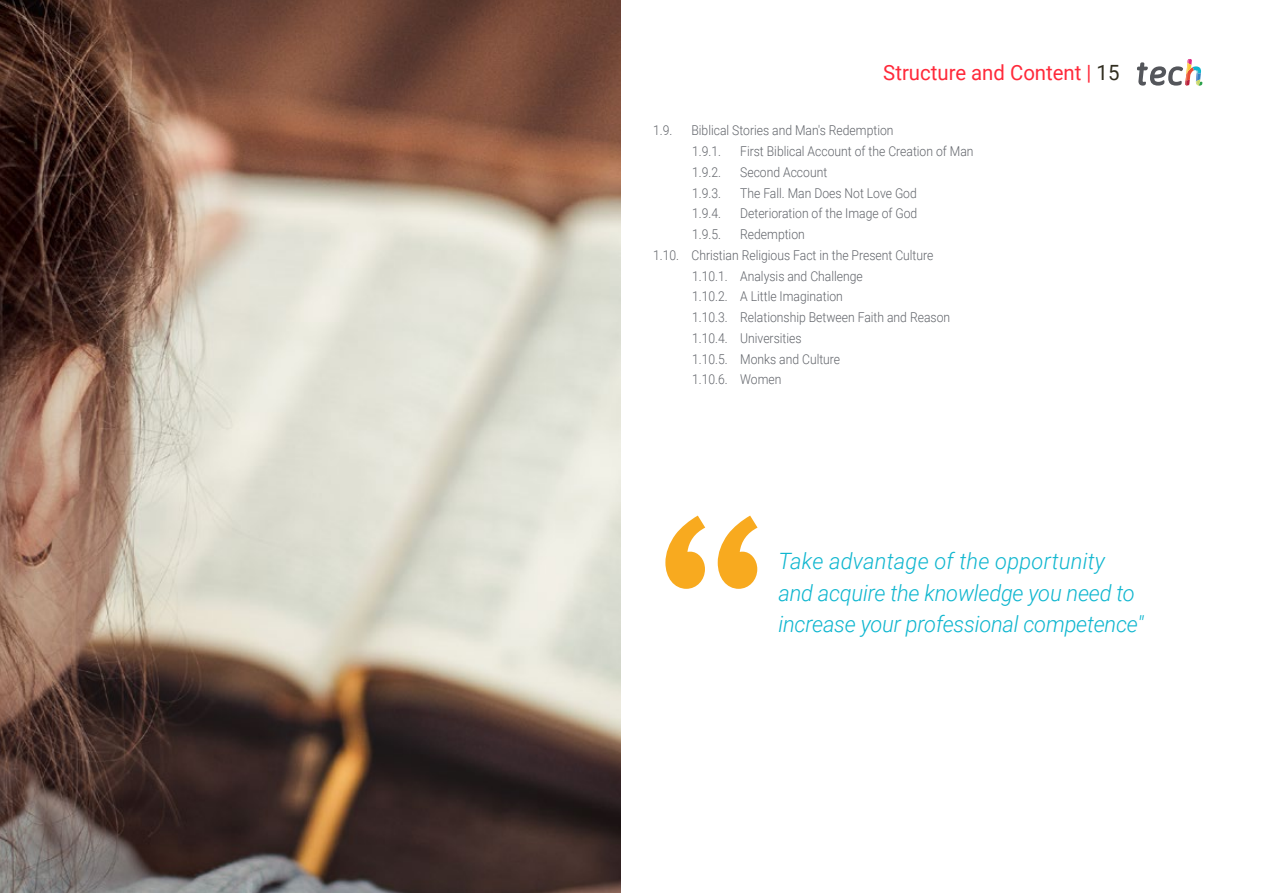
<style>
.page{position:relative;width:1263px;height:893px;background:#fff}
.page>*{position:absolute;margin:0;border:0;box-sizing:border-box;transform-origin:0 0}
.t1{font:italic 300 22.5px/31.5px "Roboto";letter-spacing:-.01em;color:#0fb6cf}
.t2{font:21px "Roboto";color:#ff293a}
.t3{font:300 13.5px/20.7px "Roboto";color:#61646a;scale:.9 1}
.s1{color:#312e20}
</style>
<div class="page">
<img style="left:0;top:0;width:621px;height:893px">
<svg style="left:1137px;top:59px;width:65px;height:27px"></svg>
<svg style="left:665px;top:516px;width:92px;height:73px"></svg>
<h2 class="t2" style="left:883px;top:57px;width:238px">Structure and Content | <span class="s1">15</span></h2>
<p class="t3" style="left:653px;top:120px;width:23px">1.9.</p>
<p class="t3" style="left:691px;top:120px;width:226px">Biblical Stories and Man's Redemption<br>1.9.1.</p>
<p class="t3" style="left:740px;top:141px;width:261px">First Biblical Account of the Creation of Man</p>
<p class="t3" style="left:692px;top:161px;width:34px">1.9.2.</p>
<p class="t3" style="left:740px;top:161px;width:98px">Second Account</p>
<p class="t3" style="left:692px;top:182px;width:34px">1.9.3.</p>
<p class="t3" style="left:740px;top:182px;width:198px">The Fall. Man Does Not Love God</p>
<p class="t3" style="left:692px;top:203px;width:34px">1.9.4.</p>
<p class="t3" style="left:740px;top:203px;width:198px">Deterioration of the Image of God</p>
<p class="t3" style="left:692px;top:224px;width:34px">1.9.5.</p>
<p class="t3" style="left:740px;top:224px;width:73px">Redemption</p>
<p class="t3" style="left:653px;top:244px;width:313px">1.10. Christian Religious Fact in the Present Culture</p>
<p class="t3" style="left:692px;top:265px;width:191px">1.10.1. Analysis and Challenge</p>
<p class="t3" style="left:692px;top:286px;width:169px">1.10.2. A Little Imagination</p>
<p class="t3" style="left:692px;top:307px;width:288px">1.10.3. Relationship Between Faith and Reason</p>
<p class="t3" style="left:692px;top:327px;width:123px">1.10.4. Universities</p>
<p class="t3" style="left:692px;top:348px;width:166px">1.10.5. Monks and Culture</p>
<p class="t3" style="left:692px;top:369px;width:101px">1.10.6. Women</p>
<h1 class="t1" style="left:778px;top:544px;width:367px">Take advantage of the opportunity and acquire the knowledge you need to increase your professional competence"</h1>
</div>
